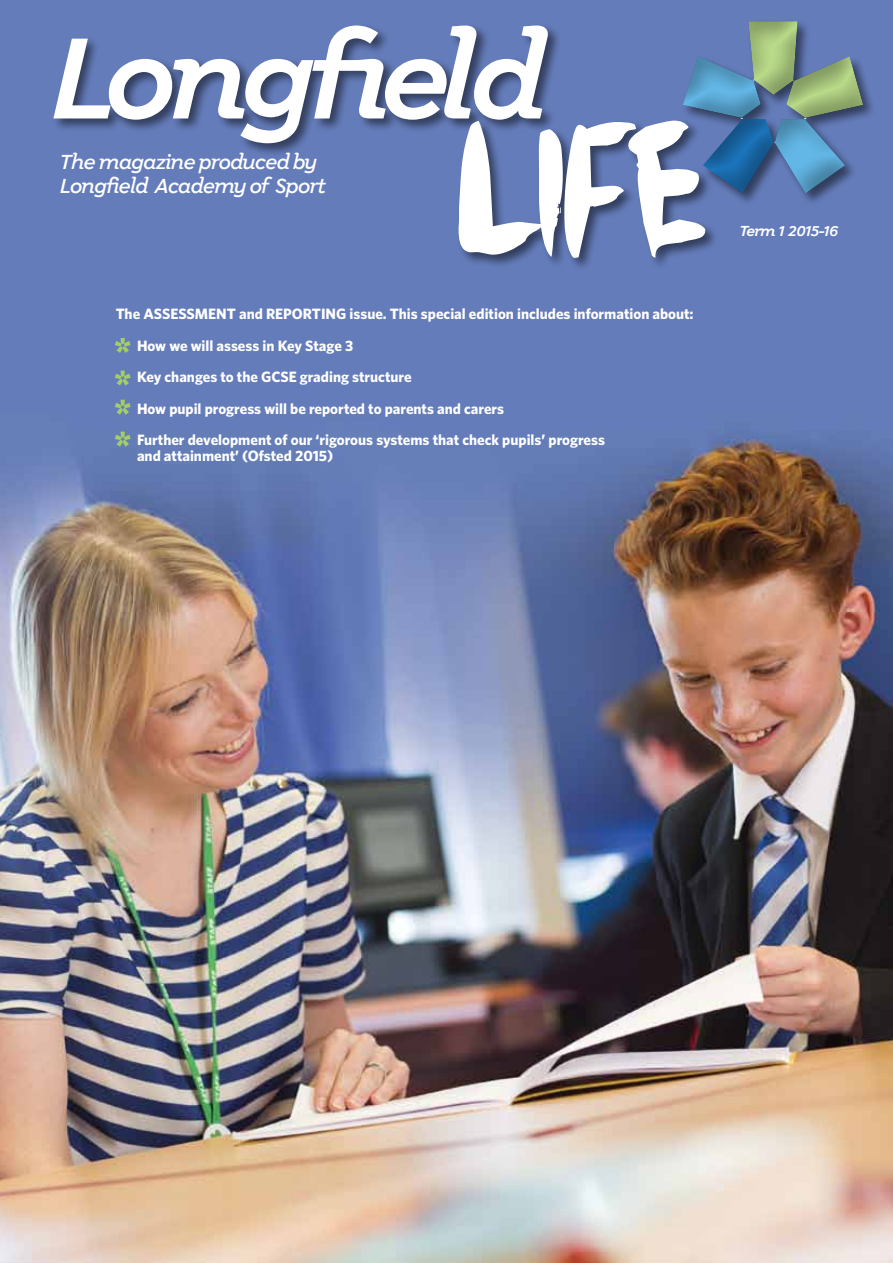
<style>
.page{position:relative;width:893px;height:1263px;background:#fff}
.page>*{position:absolute;margin:0;border:0;box-sizing:border-box;transform-origin:0 0}
.t1{font:700 119.25px "Everything";letter-spacing:-.06em;color:#fff}
.t2{font:21px/24px "Everything";letter-spacing:-.06em;color:#fff}
.t3{font:700 15px/31.5px "Whitney";color:#fff}
.t4{font:700 15px "Everything";letter-spacing:-.08em;color:#fff}
</style>
<div class="page">
<img style="left:0;top:0;width:893px;height:1263px">
<div style="left:681px;top:19px;width:195px;height:187px;background:#000;opacity:.5"></div>
<div style="left:52px;top:23px;width:510px;height:134px;background:#000;opacity:.5"></div>
<div style="left:456px;top:119px;width:263px;height:153px;background:#000;opacity:.5"></div>
<svg style="left:459px;top:21px;width:404px;height:237px"></svg>
<svg style="left:115px;top:338px;width:16px;height:15px"></svg>
<svg style="left:115px;top:371px;width:16px;height:15px"></svg>
<svg style="left:115px;top:432px;width:16px;height:15px"></svg>
<svg style="left:115px;top:400px;width:16px;height:15px"></svg>
<h1 class="t1" style="left:51px;top:2px;width:497px">Longfield</h1>
<h2 class="t2" style="left:60px;top:150px;width:268px">The magazine produced by<br>Longfield Academy of Sport</h2>
<p class="t3" style="left:137px;top:298px;width:558px;text-indent:-21px">The ASSESSMENT and REPORTING issue. This special edition includes information about:<br>How we will assess in Key Stage 3<br>Key changes to the GCSE grading structure<br>How pupil progress will be reported to parents and carers<br>Further development of our ‘rigorous systems that check pupils’ progress</p>
<p class="t3" style="left:137px;top:439px;width:198px">and attainment’ (Ofsted 2015)</p>
<p class="t4" style="left:740px;top:221px;width:100px">Term 1 2015-16</p>
</div>
